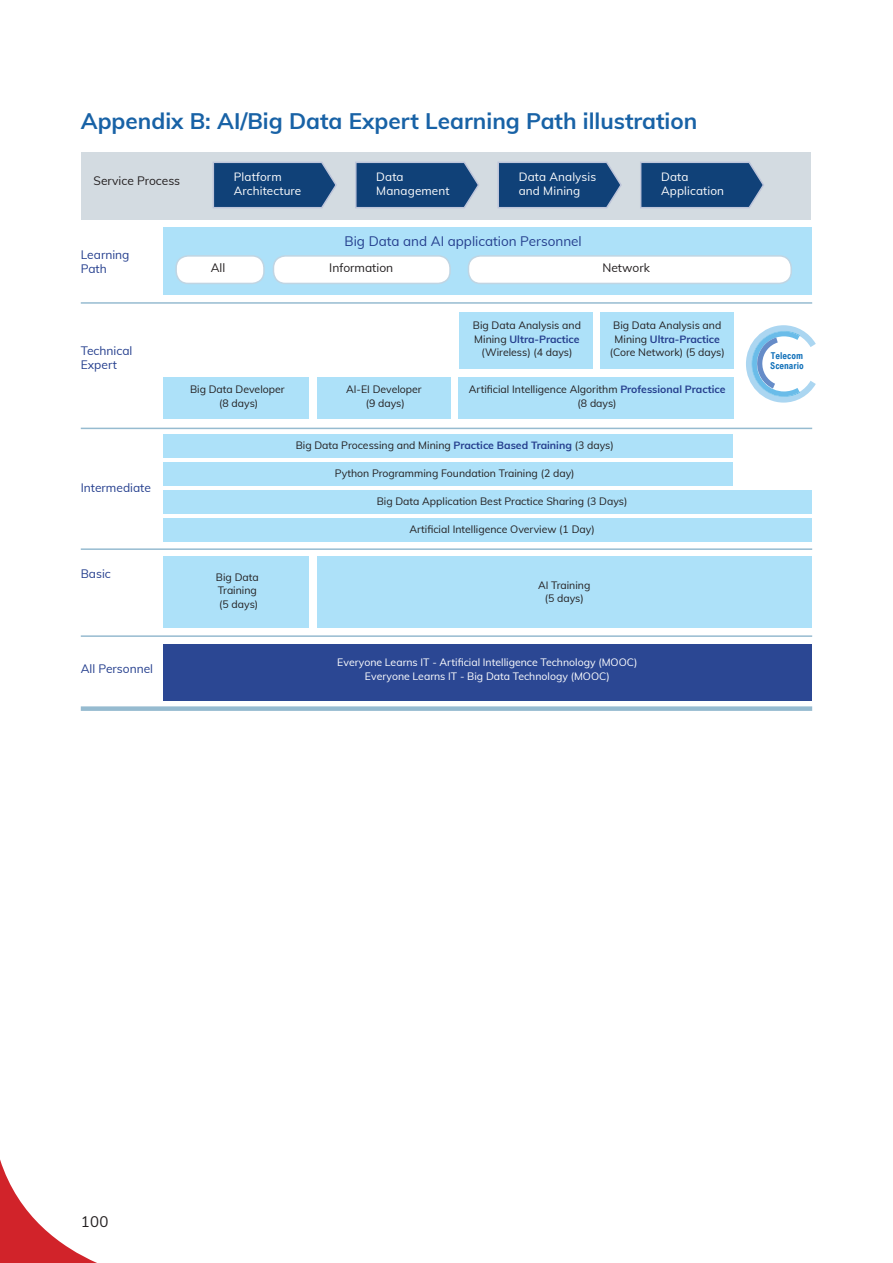
<style>
.page{position:relative;width:893px;height:1263px;background:#fff}
.page>*{position:absolute;margin:0;border:0;box-sizing:border-box;transform-origin:0 0}
.t1{font:700 22.5px "Muli";color:#1862a6}
.t2{font:15px "Muli";color:#231f20}
.t3{font:13.5px "Muli";color:#253f8e}
.t4{font:12px/13.5px "Muli";color:#253f8e}
.t5{font:12px "Muli";color:#231f20}
.t6{font:11.7px/14.7px "Muli";letter-spacing:.01em;color:#fff}
.t7{font:10.5px/13.5px "Muli";color:#231f20;text-align:center}
.t8{font:10.5px/13.5px "Muli";color:#fff;text-align:center}
.t9{font:700 9.45px/9.4px "Arial Nova Cond";color:#1070b9}
.s1{font-weight:700;color:#253f8e}
</style>
<div class="page">
<svg style="left:0;top:1159px;width:97px;height:104px"></svg>
<div style="left:82px;top:152px;width:729px;height:67px;background:#d3dbe1"></div>
<div style="left:163px;top:227px;width:648px;height:67px;background:#ade1f9"></div>
<div style="left:459px;top:312px;width:133px;height:57px;background:#ade1f9"></div>
<div style="left:317px;top:377px;width:134px;height:42px;background:#ade1f9"></div>
<div style="left:163px;top:377px;width:146px;height:42px;background:#ade1f9"></div>
<div style="left:163px;top:556px;width:146px;height:72px;background:#ade1f9"></div>
<div style="left:317px;top:556px;width:494px;height:72px;background:#ade1f9"></div>
<div style="left:163px;top:644px;width:648px;height:57px;background:#2b4793"></div>
<div style="left:163px;top:434px;width:570px;height:24px;background:#ade1f9"></div>
<div style="left:163px;top:490px;width:648px;height:24px;background:#ade1f9"></div>
<div style="left:163px;top:462px;width:570px;height:24px;background:#ade1f9"></div>
<div style="left:163px;top:518px;width:648px;height:24px;background:#ade1f9"></div>
<div style="left:459px;top:377px;width:275px;height:42px;background:#ade1f9"></div>
<div style="left:600px;top:312px;width:134px;height:57px;background:#ade1f9"></div>
<svg style="left:213px;top:162px;width:124px;height:46px"></svg>
<svg style="left:355px;top:162px;width:124px;height:46px"></svg>
<svg style="left:497px;top:162px;width:125px;height:46px"></svg>
<svg style="left:640px;top:162px;width:124px;height:46px"></svg>
<hr style="left:81px;top:302px;width:731px;height:2px;background:#96bbd0">
<hr style="left:81px;top:428px;width:731px;height:1px;background:#96bbd0">
<hr style="left:81px;top:548px;width:731px;height:2px;background:#96bbd0">
<hr style="left:81px;top:635px;width:731px;height:2px;background:#96bbd0">
<div style="left:81px;top:706px;width:731px;height:5px;background:#96bbd0"></div>
<div style="left:176px;top:256px;width:88px;height:27px;background:#fff;border-radius:12px"></div>
<div style="left:175px;top:255px;width:90px;height:29px;border:2px solid #c0d5e3;border-radius:12px"></div>
<div style="left:273px;top:256px;width:177px;height:27px;background:#fff;border-radius:12px"></div>
<div style="left:273px;top:255px;width:178px;height:29px;border:2px solid #c0d5e3;border-radius:12px"></div>
<div style="left:468px;top:256px;width:323px;height:27px;background:#fff;border-radius:12px"></div>
<div style="left:468px;top:255px;width:324px;height:29px;border:2px solid #c0d5e3;border-radius:12px"></div>
<svg style="left:746px;top:325px;width:70px;height:78px"></svg>
<h1 class="t1" style="left:81px;top:104px;width:618px">Appendix B: AI/Big Data Expert Learning Path illustration</h1>
<p class="t6" style="left:234px;top:169px;width:69px">Platform<br>Architecture</p>
<p class="t6" style="left:376px;top:169px;width:75px">Data<br>Management</p>
<p class="t6" style="left:519px;top:169px;width:79px">Data Analysis and Mining</p>
<p class="t6" style="left:661px;top:169px;width:64px">Data<br>Application</p>
<p class="t5" style="left:94px;top:172px;width:88px">Service Process</p>
<p class="t4" style="left:81px;top:247px;width:50px">Learning<br>Path</p>
<p class="t4" style="left:81px;top:344px;width:53px">Technical<br>Expert</p>
<p class="t4" style="left:81px;top:480px;width:72px">Intermediate</p>
<p class="t4" style="left:81px;top:566px;width:32px">Basic</p>
<p class="t4" style="left:81px;top:661px;width:74px">All Personnel</p>
<p class="t3" style="left:345px;top:231px;width:239px">Big Data and AI application Personnel</p>
<p class="t5" style="left:211px;top:259px;width:16px">All</p>
<p class="t5" style="left:329px;top:259px;width:65px">Information</p>
<p class="t5" style="left:602px;top:259px;width:49px">Network</p>
<p class="t7" style="left:190px;top:382px;width:96px">Big Data Developer (8 days)</p>
<p class="t7" style="left:346px;top:382px;width:77px">AI-EI Developer (9 days)</p>
<p class="t7" style="left:473px;top:318px;width:110px">Big Data Analysis and<br>Mining <span class="s1">Ultra-Practice </span>(Wireless) (4 days)</p>
<p class="t7" style="left:469px;top:382px;width:258px">Artificial Intelligence Algorithm <span class="s1">Professional Practice </span>(8 days)</p>
<p class="t7" style="left:610px;top:318px;width:117px">Big Data Analysis and<br>Mining <span class="s1">Ultra-Practice </span>(Core Network) (5 days)</p>
<p class="t7" style="left:296px;top:438px;width:320px">Big Data Processing and Mining <span class="s1">Practice Based Training</span> (3 days)</p>
<p class="t7" style="left:335px;top:466px;width:241px">Python Programming Foundation Training (2 day)</p>
<p class="t7" style="left:377px;top:494px;width:252px">Big Data Application Best Practice Sharing (3 Days)</p>
<p class="t7" style="left:409px;top:522px;width:187px">Artificial Intelligence Overview (1 Day)</p>
<p class="t7" style="left:216px;top:570px;width:44px;text-align:left">Big Data<br>Training (5 days)</p>
<p class="t7" style="left:538px;top:577px;width:54px">AI Training (5 days)</p>
<p class="t8" style="left:337px;top:655px;width:302px">Everyone Learns IT - Artificial Intelligence Technology (MOOC)<br>Everyone Learns IT - Big Data Technology (MOOC)</p>
<p class="t9" style="left:770px;top:351px;width:35px">Telecom<br>Scenario</p>
<h2 class="t2" style="left:81px;top:1210px;width:29px">100</h2>
</div>
